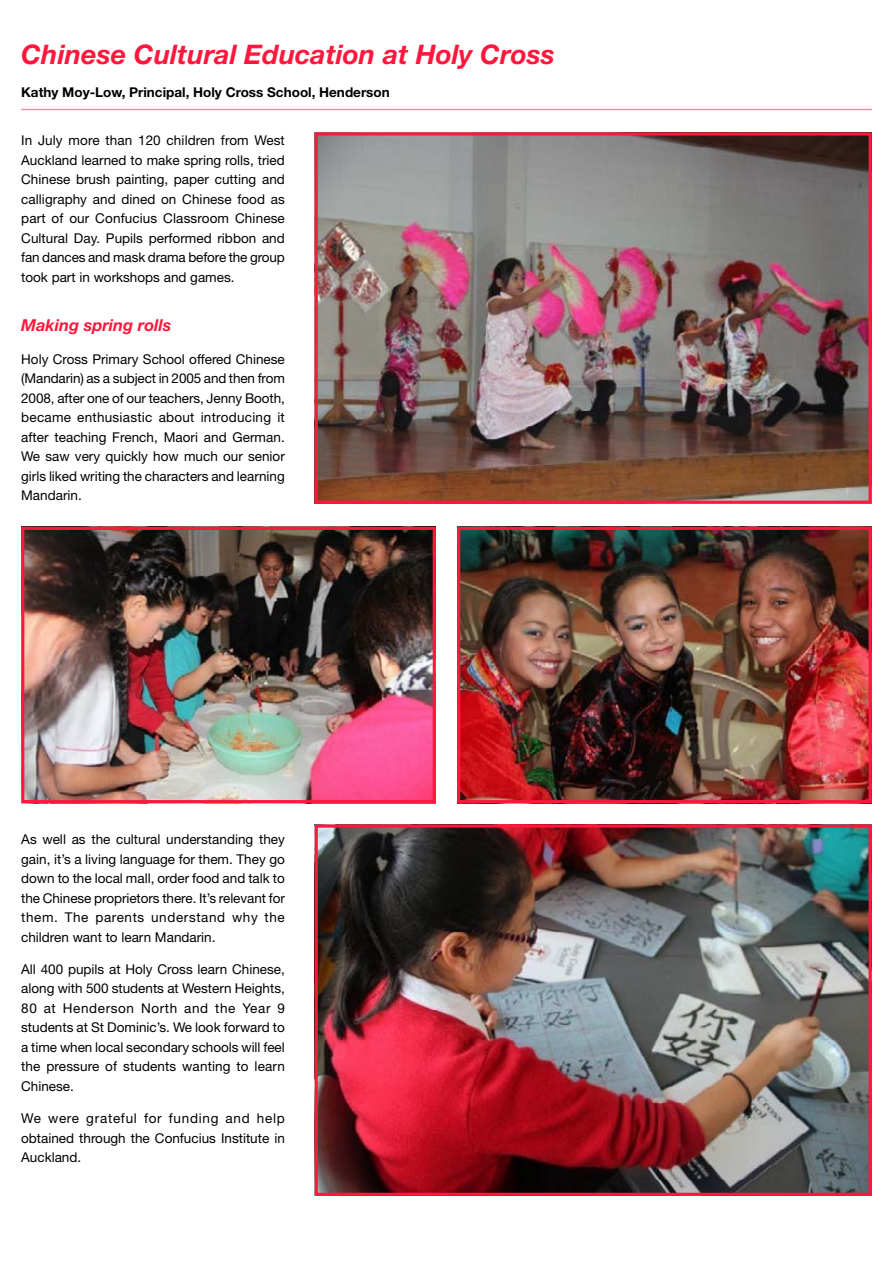
<style>
.page{position:relative;width:893px;height:1263px;background:#fff}
.page>*{position:absolute;margin:0;border:0;box-sizing:border-box;transform-origin:0 0}
.t1{font:italic 700 27px "Helvetica Neue";color:#ff173d}
.t2{font:italic 700 16.5px "Helvetica Neue";color:#ff173d}
.t3{font:13.5px/19.5px "Helvetica Neue";color:#000;text-align:justify}
.t4{font:700 13.5px "Helvetica Neue";color:#000}
</style>
<div class="page">
<hr style="left:21px;top:109px;width:851px;height:1px;background:#ff8b9e">
<img style="left:319px;top:136px;width:549px;height:364px">
<div style="left:315px;top:132px;width:557px;height:372px;border:3px solid #ff173d"></div>
<img style="left:461px;top:531px;width:407px;height:268px">
<div style="left:457px;top:527px;width:415px;height:276px;border:3px solid #ff173d"></div>
<img style="left:319px;top:828px;width:549px;height:364px">
<div style="left:315px;top:824px;width:557px;height:372px;border:3px solid #ff173d"></div>
<img style="left:25px;top:531px;width:407px;height:268px">
<div style="left:21px;top:527px;width:415px;height:276px;border:3px solid #ff173d"></div>
<h1 class="t1" style="left:21px;top:44px;width:535px">Chinese Cultural Education at Holy Cross</h1>
<p class="t4" style="left:21px;top:87px;width:370px">Kathy Moy-Low, Principal, Holy Cross School, Henderson</p>
<p class="t3" style="left:21px;top:132px;width:265px">In July more than 120 children from West Auckland learned to make spring rolls, tried Chinese brush painting, paper cutting and calligraphy and dined on Chinese food as part of our Confucius Classroom Chinese Cultural Day. Pupils performed ribbon and fan dances and mask drama before the group took part in workshops and games.</p>
<p class="t2" style="left:21px;top:320px;width:152px">Making spring rolls</p>
<p class="t3" style="left:21px;top:350px;width:265px">Holy Cross Primary School offered Chinese (Mandarin) as a subject in 2005 and then from 2008, after one of our teachers, Jenny Booth, became enthusiastic about introducing it after teaching French, Maori and German.<br>We saw very quickly how much our senior girls liked writing the characters and learning Mandarin.</p>
<p class="t3" style="left:21px;top:831px;width:265px">As well as the cultural understanding they gain, it’s a living language for them. They go down to the local mall, order food and talk to the Chinese proprietors there. It’s relevant for them. The parents understand why the children want to learn Mandarin.</p>
<p class="t3" style="left:21px;top:961px;width:265px">All 400 pupils at Holy Cross learn Chinese, along with 500 students at Western Heights, 80 at Henderson North and the Year 9 students at St Dominic’s. We look forward to a time when local secondary schools will feel the pressure of students wanting to learn Chinese.</p>
<p class="t3" style="left:21px;top:1110px;width:265px">We were grateful for funding and help obtained through the Confucius Institute in Auckland.</p>
</div>
